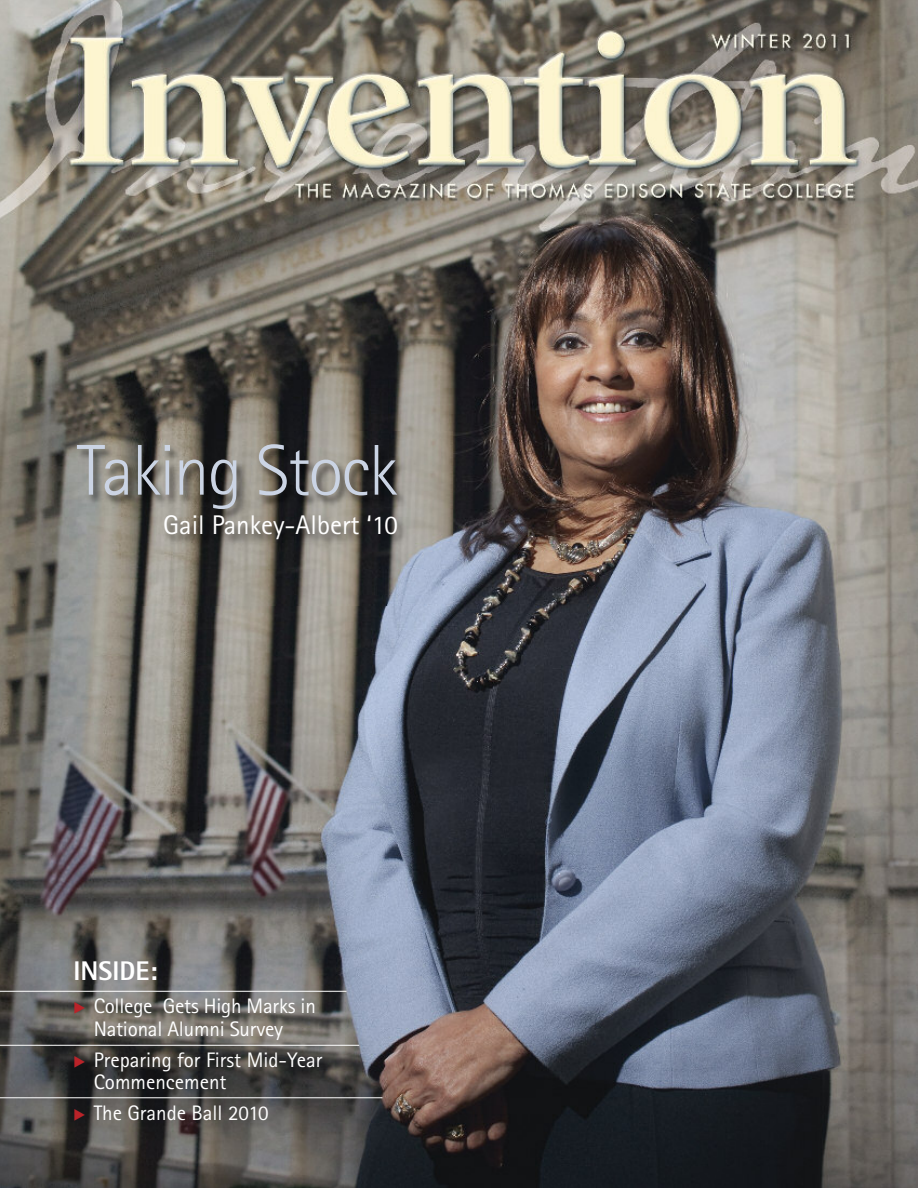
<style>
.page{position:relative;width:918px;height:1188px;background:#fff}
.page>*{position:absolute;margin:0;border:0;box-sizing:border-box;transform-origin:0 0}
.t1{font:300 72px "Rotis Sans Serif";letter-spacing:-.025em;color:#cbd4e4}
.t2{font:27px "Rotis Sans Serif";color:#fff}
.t3{font:800 27px "Rotis Sans Serif";color:#fff}
.t4{font:21px/22.5px "Rotis Sans Serif";color:#fff;text-align:center}
.s1{font-family:"European Pi Three";font-size:15px;color:#ba2329}
</style>
<div class="page">
<img style="left:0;top:0;width:918px;height:1188px">
<hr style="left:0;top:991px;width:346px;height:1px;background:#fff">
<hr style="left:0;top:1045px;width:359px;height:1px;background:#fff">
<hr style="left:0;top:1097px;width:382px;height:1px;background:#fff">
<img style="left:0;top:431px;width:452px;height:174px">
<h1 class="t1" style="left:77px;top:445px;width:323px">Taking Stock</h1>
<p class="t2" style="left:163px;top:515px;width:236px">Gail Pankey-Albert ‘10</p>
<p class="t3" style="left:73px;top:961px;width:85px">INSIDE:</p>
<p class="t4" style="left:74px;top:997px;width:244px"><span class="s1">-</span> College Gets High Marks in<br>National Alumni Survey</p>
<p class="t4" style="left:94px;top:1051px;width:230px;text-align:left;text-indent:-20px"><span class="s1">-</span> Preparing for First Mid-Year<br>Commencement</p>
<p class="t4" style="left:74px;top:1104px;width:197px"><span class="s1">-</span> The Grande Ball 2010</p>
</div>
